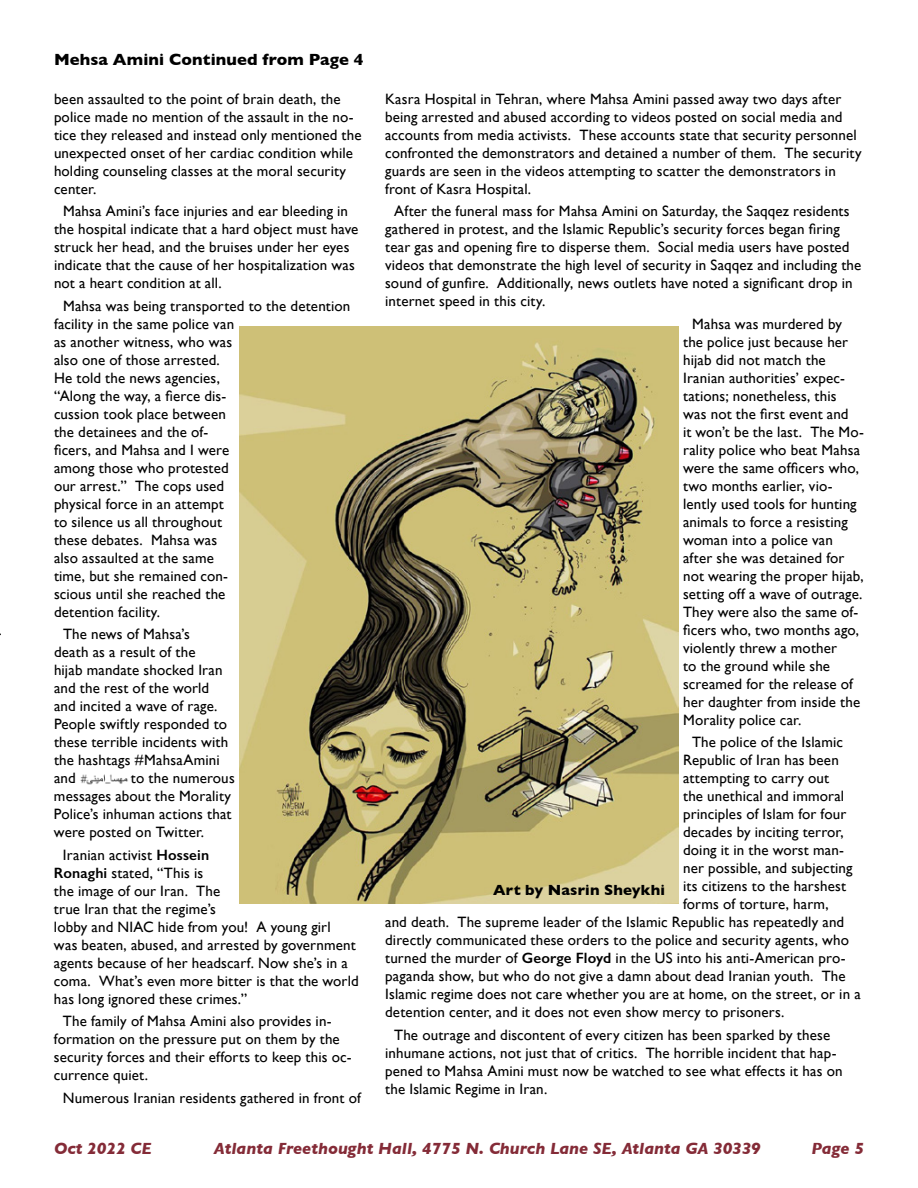
<style>
.page{position:relative;width:918px;height:1188px;background:#fff}
.page>*{position:absolute;margin:0;border:0;box-sizing:border-box;transform-origin:0 0}
.t1{font:italic 700 16.5px "Gill Sans";color:#842b37}
.t2{font:700 16.5px "Gill Sans";letter-spacing:.005em;color:#000}
.t3{font:15px/18px "Gill Sans";letter-spacing:.01em;color:#000}
.t4{font:700 15px "Gill Sans";letter-spacing:.01em;color:#000}
.s1{font-weight:600}
</style>
<div class="page">
<img style="left:80px;top:774px;width:48px;height:11px">
<img style="left:239px;top:326px;width:440px;height:578px">
<p class="t2" style="left:54px;top:47px;width:311px">Mehsa Amini Continued from Page 4</p>
<p class="t3" style="left:54px;top:90px;width:309px">been assaulted to the point of brain death, the police made no mention of the assault in the no&shy;tice they released and instead only mentioned the unexpected onset of her cardiac condition while holding counseling classes at the moral security center.</p>
<p class="t3" style="left:54px;top:202px;width:306px;text-indent:9px">Mahsa Amini’s face injuries and ear bleeding in the hospital indicate that a hard object must have struck her head, and the bruises under her eyes indicate that the cause of her hospitalization was not a heart condition at all.</p>
<p class="t3" style="left:54px;top:297px;width:298px;text-indent:9px">Mahsa was being transported to the detention facility in the same police van<br>as another witness, who was<br>also one of those arrested.<br>He told the news agencies,<br>“Along the way, a fierce dis-<br>cussion took place between<br>the detainees and the of-<br>ficers, and Mahsa and I were<br>among those who protested<br>our arrest.” The cops used<br>physical force in an attempt<br>to silence us all throughout<br>these debates. Mahsa was<br>also assaulted at the same<br>time, but she remained con-<br>scious until she reached the<br>detention facility.</p>
<p class="t3" style="left:54px;top:625px;width:176px;text-indent:9px">The news of Mahsa’s<br>death as a result of the<br>hijab mandate shocked Iran and the rest of the world and incited a wave of rage.<br>People swiftly responded to these terrible incidents with the hashtags #MahsaAmini and</p>
<p class="t3" style="left:54px;top:769px;width:182px;text-indent:77px">to the numerous messages about the Morality<br>Police’s inhuman actions that were posted on Twitter.</p>
<p class="t3" style="left:54px;top:846px;width:306px;text-indent:9px">Iranian activist <span class="s1">Hossein<br>Ronaghi</span> stated, “This is<br>the image of our Iran. The<br>true Iran that the regime’s<br>lobby and NIAC hide from you! A young girl<br>was beaten, abused, and arrested by government agents because of her headscarf. Now she’s in a coma. What’s even more bitter is that the world has long ignored these crimes.”</p>
<p class="t3" style="left:54px;top:1012px;width:299px;text-indent:9px">The family of Mahsa Amini also provides in&shy;formation on the pressure put on them by the security forces and their efforts to keep this oc&shy;currence quiet.</p>
<p class="t3" style="left:63px;top:1089px;width:299px">Numerous Iranian residents gathered in front of</p>
<p class="t3" style="left:385px;top:90px;width:478px">Kasra Hospital in Tehran, where Mahsa Amini passed away two days after being arrested and abused according to videos posted on social media and accounts from media activists. These accounts state that security personnel confronted the demonstrators and detained a number of them. The security guards are seen in the videos attempting to scatter the demonstrators in front of Kasra Hospital.</p>
<p class="t3" style="left:385px;top:202px;width:478px;text-indent:9px">After the funeral mass for Mahsa Amini on Saturday, the Saqqez residents gathered in protest, and the Islamic Republic’s security forces began firing tear gas and opening fire to disperse them. Social media users have posted videos that demonstrate the high level of security in Saqqez and including the sound of gunfire. Additionally, news outlets have noted a significant drop in internet speed in this city.</p>
<p class="t3" style="left:683px;top:315px;width:182px;text-indent:9px">Mahsa was murdered by the police just because her hijab did not match the<br>Iranian authorities’ expec&shy;tations; nonetheless, this<br>was not the first event and<br>it won’t be the last. The Mo&shy;rality police who beat Mahsa were the same officers who, two months earlier, vio&shy;lently used tools for hunting animals to force a resisting woman into a police van after she was detained for not wearing the proper hijab, setting off a wave of outrage.<br>They were also the same of&shy;ficers who, two months ago, violently threw a mother<br>to the ground while she screamed for the release of her daughter from inside the<br>Morality police car.</p>
<p class="t3" style="left:692px;top:733px;width:152px">The police of the Islamic</p>
<p class="t3" style="left:683px;top:751px;width:157px">Republic of Iran has been</p>
<p class="t3" style="left:683px;top:769px;width:148px">attempting to carry out</p>
<p class="t3" style="left:683px;top:787px;width:163px">the unethical and immoral</p>
<p class="t3" style="left:683px;top:805px;width:165px">principles of Islam for four</p>
<p class="t3" style="left:683px;top:823px;width:162px">decades by inciting terror,</p>
<p class="t3" style="left:683px;top:841px;width:163px">doing it in the worst man-</p>
<p class="t3" style="left:683px;top:859px;width:171px">ner possible, and subjecting</p>
<p class="t3" style="left:683px;top:877px;width:164px">its citizens to the harshest</p>
<p class="t3" style="left:683px;top:895px;width:147px">forms of torture, harm,</p>
<p class="t3" style="left:385px;top:913px;width:461px">and death. The supreme leader of the Islamic Republic has repeatedly and</p>
<p class="t3" style="left:385px;top:931px;width:465px">directly communicated these orders to the police and security agents, who</p>
<p class="t3" style="left:385px;top:949px;width:462px">turned the murder of <span class="s1">George Floyd</span> in the US into his anti-American pro-</p>
<p class="t3" style="left:385px;top:967px;width:462px">paganda show, but who do not give a damn about dead Iranian youth. The</p>
<p class="t3" style="left:385px;top:985px;width:477px">Islamic regime does not care whether you are at home, on the street, or in a</p>
<p class="t3" style="left:385px;top:1003px;width:401px">detention center, and it does not even show mercy to prisoners.</p>
<p class="t3" style="left:385px;top:1026px;width:459px;text-indent:9px">The outrage and discontent of every citizen has been sparked by these inhumane actions, not just that of critics. The horrible incident that hap&shy;pened to Mahsa Amini must now be watched to see what effects it has on the Islamic Regime in Iran.</p>
<p class="t4" style="left:493px;top:878px;width:173px">Art by Nasrin Sheykhi</p>
<p class="t1" style="left:54px;top:1139px;width:99px">Oct 2022 CE</p>
<p class="t1" style="left:214px;top:1139px;width:549px">Atlanta Freethought Hall, 4775 N. Church Lane SE, Atlanta GA 30339</p>
<p class="t1" style="left:811px;top:1139px;width:54px">Page 5</p>
</div>
